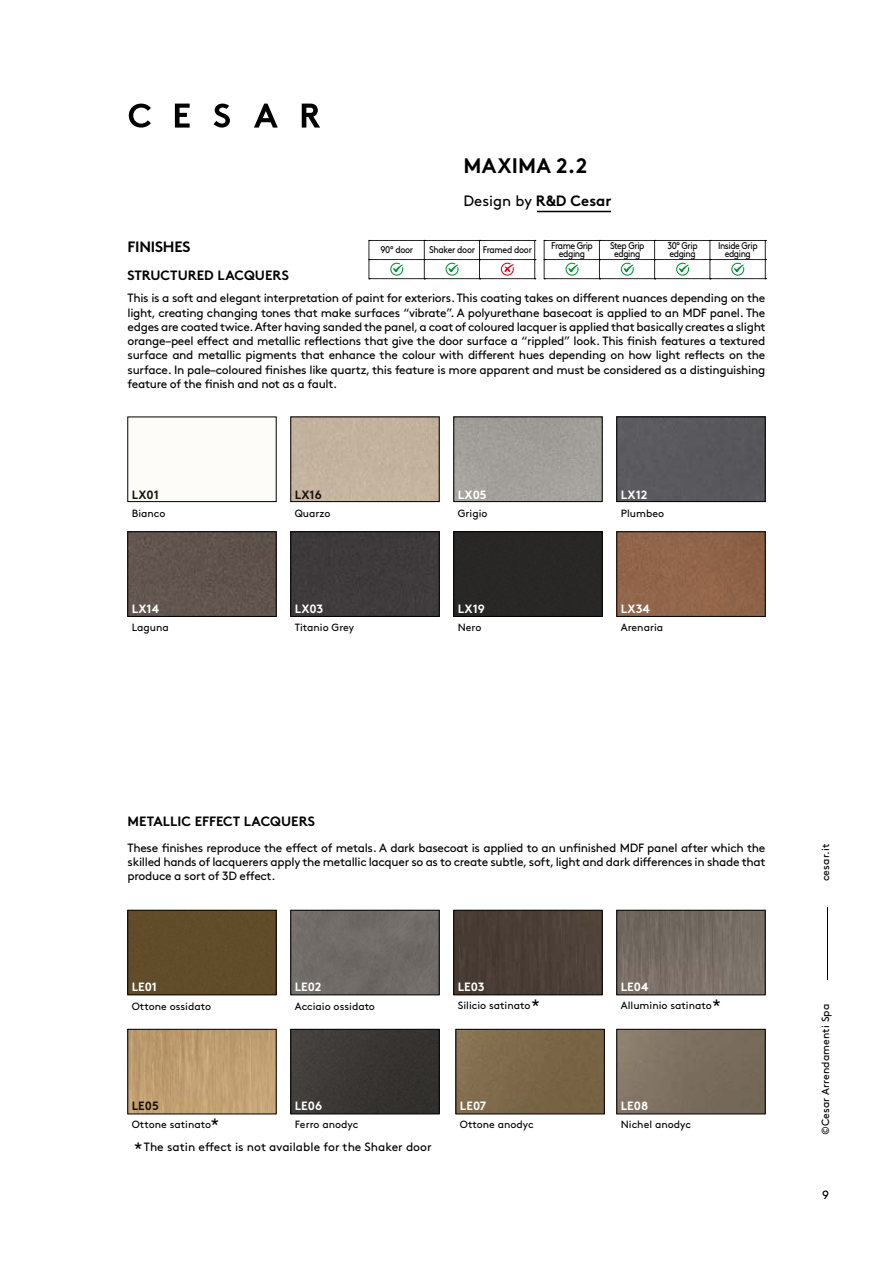
<style>
.page{position:relative;width:893px;height:1263px;background:#fff}
.page>*{position:absolute;margin:0;border:0;box-sizing:border-box;transform-origin:0 0}
.t1{font:700 21px "Brown Pro";letter-spacing:.01em;color:#000}
.t2{font:16.5px "Brown Pro";color:#000}
.t3{font:15px "Brown Pro";color:#000}
.t4{font:700 15px "Brown Pro";letter-spacing:-.015em;color:#000}
.t5{font:700 13.5px "Brown Pro";color:#000}
.t6{font:12px/14.2px "Brown Pro";letter-spacing:-.025em;color:#000;text-align:justify}
.t7{font:700 12px "Brown Pro";color:#fff}
.t8{font:12px "Brown Pro";color:#000}
.t9{font:700 12px "Brown Pro";color:#15120a}
.t10{font:10.5px "Brown Pro";color:#000}
.t11{font:9.75px/7.5px "Brown Pro";letter-spacing:-.05em;color:#000;text-align:center;scale:.9 1}
.s1{font-weight:700}
.s2{font-size:16.5px}
</style>
<div class="page">
<div style="left:128px;top:417px;width:148px;height:85px;border:1px solid #000"></div>
<div style="left:291px;top:417px;width:148px;height:85px;border:1px solid #000"></div>
<div style="left:456px;top:419px;width:144px;height:81px;background:#a29f9a"></div>
<div style="left:454px;top:417px;width:148px;height:85px;border:1px solid #000"></div>
<div style="left:293px;top:533px;width:144px;height:82px;background:#3e3a3b"></div>
<div style="left:291px;top:531px;width:148px;height:86px;border:1px solid #000"></div>
<div style="left:619px;top:533px;width:144px;height:82px;background:#916449"></div>
<div style="left:617px;top:531px;width:148px;height:86px;border:1px solid #000"></div>
<div style="left:456px;top:533px;width:144px;height:82px;background:#282727"></div>
<div style="left:454px;top:531px;width:148px;height:86px;border:1px solid #000"></div>
<div style="left:130px;top:533px;width:144px;height:82px;background:#61544e"></div>
<div style="left:128px;top:531px;width:148px;height:86px;border:1px solid #000"></div>
<div style="left:619px;top:419px;width:144px;height:81px;background:#59585d"></div>
<div style="left:617px;top:417px;width:148px;height:85px;border:1px solid #000"></div>
<div style="left:130px;top:912px;width:144px;height:81px;background:#614c2a"></div>
<div style="left:128px;top:910px;width:148px;height:85px;border:1px solid #000"></div>
<img style="left:293px;top:1031px;width:144px;height:81px">
<div style="left:291px;top:1029px;width:148px;height:85px;border:1px solid #000"></div>
<div style="left:456px;top:912px;width:144px;height:81px;background:#4b3e36"></div>
<div style="left:454px;top:910px;width:148px;height:85px;border:1px solid #000"></div>
<img style="left:619px;top:1031px;width:144px;height:81px">
<div style="left:617px;top:1029px;width:148px;height:85px;border:1px solid #000"></div>
<img style="left:619px;top:912px;width:144px;height:81px">
<div style="left:617px;top:910px;width:148px;height:85px;border:1px solid #000"></div>
<img style="left:130px;top:1031px;width:144px;height:81px">
<div style="left:128px;top:1029px;width:148px;height:85px;border:1px solid #000"></div>
<div style="left:293px;top:912px;width:144px;height:81px;background:#706b66"></div>
<div style="left:291px;top:910px;width:148px;height:85px;border:1px solid #000"></div>
<img style="left:458px;top:1031px;width:144px;height:81px">
<div style="left:456px;top:1029px;width:148px;height:85px;border:1px solid #000"></div>
<hr style="left:827px;top:907px;width:1px;height:73px;background:#000">
<hr style="left:537px;top:211px;width:74px;height:1px;background:#000">
<svg style="left:254px;top:104px;width:24px;height:24px"></svg>
<svg style="left:129px;top:104px;width:22px;height:24px"></svg>
<svg style="left:302px;top:104px;width:18px;height:24px"></svg>
<svg style="left:175px;top:104px;width:15px;height:24px"></svg>
<svg style="left:214px;top:104px;width:16px;height:24px"></svg>
<svg style="left:544px;top:240px;width:222px;height:39px"></svg>
<svg style="left:369px;top:240px;width:167px;height:39px"></svg>
<h1 class="t1" style="left:464px;top:149px;width:125px">MAXIMA 2.2</h1>
<p class="t4" style="left:128px;top:234px;width:64px">FINISHES</p>
<p class="t5" style="left:128px;top:264px;width:163px">STRUCTURED LACQUERS</p>
<p class="t3" style="left:463px;top:189px;width:150px">Design by <span class="s1">R&amp;D Cesar</span></p>
<p class="t11" style="left:380px;top:245px;width:38px">90° door</p>
<p class="t11" style="left:429px;top:245px;width:116px">Shaker door Framed door</p>
<p class="t11" style="left:610px;top:241px;width:40px">Step Grip edging</p>
<p class="t11" style="left:551px;top:241px;width:48px">Frame Grip edging</p>
<p class="t11" style="left:667px;top:241px;width:35px;text-align:left">30° Grip edging</p>
<p class="t11" style="left:718px;top:241px;width:46px">Inside Grip edging</p>
<p class="t6" style="left:128px;top:290px;width:639px">This is a soft and elegant interpretation of paint for exteriors. This coating takes on different nuances depending on the light, creating changing tones that make surfaces “vibrate”. A polyurethane basecoat is applied to an MDF panel. The edges are coated twice. After having sanded the panel, a coat of coloured lacquer is applied that basically creates a slight orange–peel effect and metallic reflections that give the door surface a “rippled” look. This finish features a textured surface and metallic pigments that enhance the colour with different hues depending on how light reflects on the surface. In pale–coloured finishes like quartz, this feature is more apparent and must be considered as a distinguishing feature of the finish and not as a fault.</p>
<p class="t9" style="left:132px;top:485px;width:29px">LX01</p>
<p class="t10" style="left:132px;top:505px;width:35px">Bianco</p>
<p class="t9" style="left:295px;top:485px;width:28px">LX16</p>
<p class="t10" style="left:295px;top:505px;width:37px">Quarzo</p>
<p class="t7" style="left:458px;top:485px;width:30px">LX05</p>
<p class="t10" style="left:458px;top:505px;width:31px">Grigio</p>
<p class="t7" style="left:621px;top:485px;width:28px">LX12</p>
<p class="t10" style="left:621px;top:505px;width:45px">Plumbeo</p>
<p class="t7" style="left:295px;top:599px;width:30px">LX03</p>
<p class="t7" style="left:458px;top:599px;width:28px">LX19</p>
<p class="t7" style="left:132px;top:599px;width:29px">LX14</p>
<p class="t7" style="left:621px;top:599px;width:31px">LX34</p>
<p class="t10" style="left:295px;top:619px;width:61px">Titanio Grey</p>
<p class="t10" style="left:132px;top:619px;width:39px">Laguna</p>
<p class="t10" style="left:621px;top:619px;width:44px">Arenaria</p>
<p class="t10" style="left:458px;top:619px;width:25px">Nero</p>
<p class="t5" style="left:128px;top:810px;width:189px">METALLIC EFFECT LACQUERS</p>
<p class="t6" style="left:128px;top:840px;width:639px">These finishes reproduce the effect of metals. A dark basecoat is applied to an unfinished MDF panel after which the skilled hands of lacquerers apply the metallic lacquer so as to create subtle, soft, light and dark differences in shade that produce a sort of 3D effect.</p>
<p class="t7" style="left:132px;top:977px;width:27px">LE01</p>
<p class="t10" style="left:132px;top:998px;width:81px">Ottone ossidato</p>
<p class="t7" style="left:295px;top:977px;width:28px">LE02</p>
<p class="t10" style="left:295px;top:998px;width:82px">Acciaio ossidato</p>
<p class="t7" style="left:458px;top:977px;width:28px">LE03</p>
<p class="t7" style="left:621px;top:977px;width:29px">LE04</p>
<h2 class="t2" style="left:531px;top:993px;width:10px">*</h2>
<h2 class="t2" style="left:712px;top:992px;width:10px">*</h2>
<p class="t10" style="left:458px;top:998px;width:74px">Silicio satinato</p>
<p class="t10" style="left:621px;top:998px;width:92px">Alluminio satinato</p>
<p class="t9" style="left:132px;top:1096px;width:28px">LE05</p>
<p class="t7" style="left:295px;top:1096px;width:29px">LE06</p>
<p class="t7" style="left:460px;top:1096px;width:28px">LE07</p>
<p class="t7" style="left:621px;top:1096px;width:29px">LE08</p>
<h2 class="t2" style="left:211px;top:1111px;width:10px">*</h2>
<p class="t10" style="left:132px;top:1117px;width:81px">Ottone satinato</p>
<p class="t10" style="left:295px;top:1117px;width:65px">Ferro anodyc</p>
<p class="t10" style="left:460px;top:1117px;width:75px">Ottone anodyc</p>
<p class="t10" style="left:621px;top:1117px;width:72px">Nichel anodyc</p>
<p class="t8" style="left:134px;top:1137px;width:299px"><span class="s2">*</span>The satin effect is not available for the Shaker door</p>
<p class="t10" style="left:817px;top:881px;width:39px;rotate:-90deg">cesar.it</p>
<p class="t10" style="left:817px;top:1135px;width:133px;rotate:-90deg">©Cesar Arrendamenti Spa</p>
<p class="t6" style="left:822px;top:1187px;width:9px">9</p>
</div>
